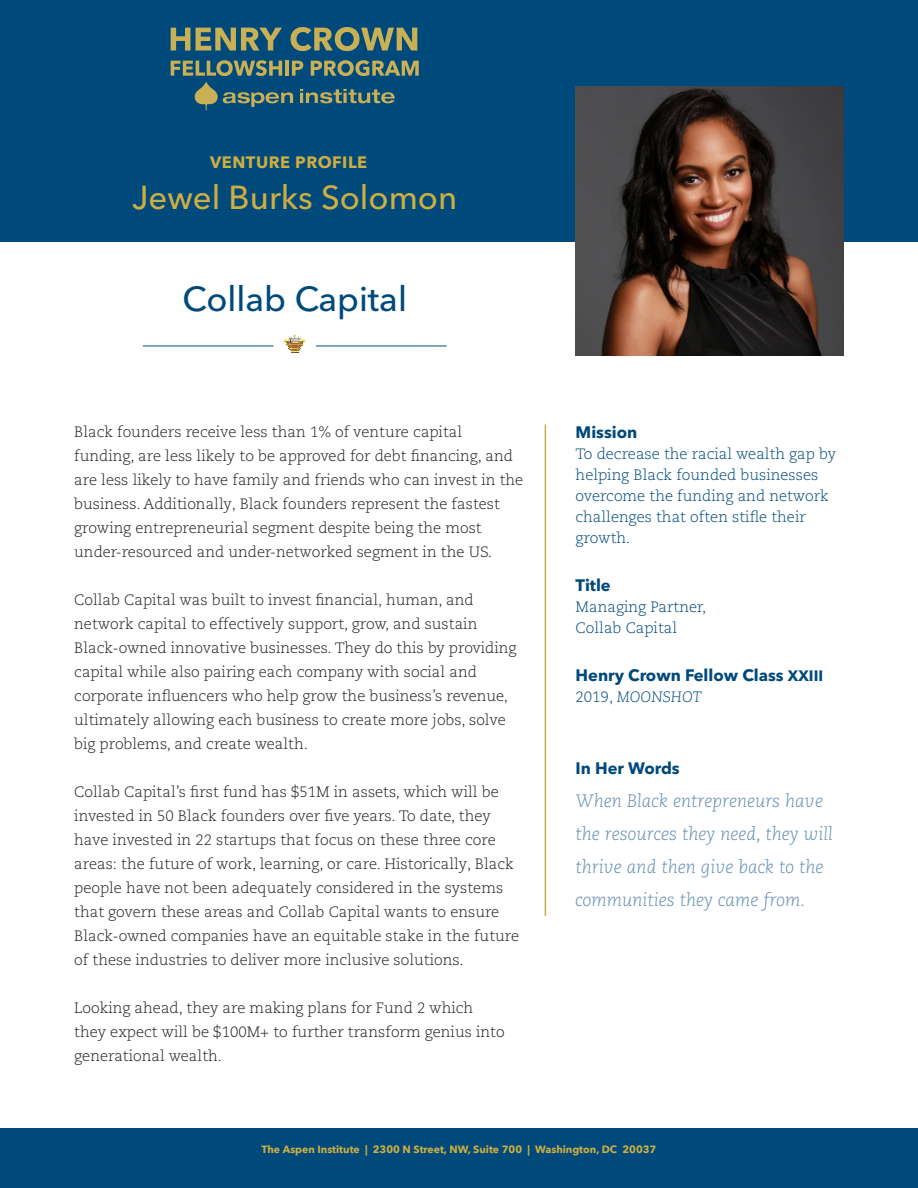
<style>
.page{position:relative;width:918px;height:1188px;background:#fff}
.page>*{position:absolute;margin:0;border:0;box-sizing:border-box;transform-origin:0 0}
.Head_1{font:500 34.5px "Avenir Next LT Pro";color:#00497b}
.Name{font:500 33px "Avenir Next LT Pro";color:#ccae42}
.Sidebar_Quote{font:italic 300 18px/33px "Caecilia LT Pro 46";color:#648cb4}
.Sidebar_Sub{font:700 16.5px "Avenir Next LT Pro";color:#00497b}
.t1{font:700 16.5px "Avenir Next";letter-spacing:.03em;color:#ccae42}
.Body{font:300 15px/24px "Caecilia LT Pro 45";color:#231f20}
.SIdebar_Body{font:300 15px/21px "Caecilia LT Pro 45";color:#00497b}
.Sidebar_Sub-2{font:italic 300 15px "Caecilia LT Pro 46";color:#00497b}
.t2{font:700 10.5px "Avenir Next";color:#ccae42}
.s1{font-size:15px}
.s2{font-family:"Caecilia LT Pro 45";font-style:normal}
</style>
<div class="page">
<div style="left:0;top:1128px;width:918px;height:60px;background:#00497b"></div>
<div style="left:0;top:0;width:918px;height:242px;background:#00497b"></div>
<svg style="left:195px;top:82px;width:98px;height:28px"></svg>
<svg style="left:300px;top:89px;width:95px;height:14px"></svg>
<svg style="left:171px;top:28px;width:111px;height:23px"></svg>
<svg style="left:291px;top:27px;width:126px;height:24px"></svg>
<svg style="left:171px;top:60px;width:111px;height:16px"></svg>
<hr style="left:285px;top:61px;width:4px;height:15px;background:#c9b055">
<svg style="left:292px;top:61px;width:11px;height:15px"></svg>
<svg style="left:311px;top:60px;width:108px;height:16px"></svg>
<img style="left:576px;top:86px;width:268px;height:269px">
<hr style="left:545px;top:424px;width:1px;height:492px;background:#ccae42">
<svg style="left:285px;top:334px;width:19px;height:19px"></svg>
<hr style="left:143px;top:346px;width:130px;height:1px;background:#00497b">
<hr style="left:316px;top:346px;width:131px;height:1px;background:#00497b">
<p class="t1" style="left:210px;top:148px;width:159px">VENTURE PROFILE</p>
<p class="Name" style="left:132px;top:177px;width:327px">Jewel Burks Solomon</p>
<p class="Head_1" style="left:182px;top:278px;width:226px">Collab Capital</p>
<p class="Body" style="left:74px;top:419px;width:451px">Black founders receive less than 1% of venture capital funding, are less likely to be approved for debt financing, and are less likely to have family and friends who can invest in the business. Additionally, Black founders represent the fastest growing entrepreneurial segment despite being the most under-resourced and under-networked segment in the US.</p>
<p class="Body" style="left:74px;top:587px;width:444px">Collab Capital was built to invest financial, human, and network capital to effectively support, grow, and sustain Black-owned innovative businesses. They do this by providing capital while also pairing each company with social and corporate influencers who help grow the business’s revenue, ultimately allowing each business to create more jobs, solve big problems, and create wealth.</p>
<p class="Body" style="left:74px;top:779px;width:446px">Collab Capital’s first fund has $51M in assets, which will be invested in 50 Black founders over five years. To date, they have invested in 22 startups that focus on these three core areas: the future of work, learning, or care. Historically, Black people have not been adequately considered in the systems that govern these areas and Collab Capital wants to ensure Black-owned companies have an equitable stake in the future of these industries to deliver more inclusive solutions.</p>
<p class="Body" style="left:74px;top:995px;width:432px">Looking ahead, they are making plans for Fund 2 which they expect will be $100M+ to further transform genius into generational wealth.</p>
<p class="Sidebar_Sub" style="left:576px;top:422px;width:63px">Mission</p>
<p class="SIdebar_Body" style="left:576px;top:443px;width:262px">To decrease the racial wealth gap by helping Black founded businesses overcome the funding and network challenges that often stifle their growth.</p>
<p class="Sidebar_Sub" style="left:576px;top:575px;width:37px">Title</p>
<p class="SIdebar_Body" style="left:576px;top:596px;width:132px">Managing Partner,</p>
<p class="SIdebar_Body" style="left:576px;top:617px;width:103px">Collab Capital</p>
<p class="Sidebar_Sub" style="left:576px;top:665px;width:249px">Henry Crown Fellow Class <span class="s1">XXIII</span></p>
<p class="Sidebar_Sub-2" style="left:576px;top:687px;width:128px"><span class="s2">2019,</span> MOONSHOT</p>
<p class="Sidebar_Sub" style="left:576px;top:758px;width:106px">In Her Words</p>
<p class="Sidebar_Quote" style="left:576px;top:784px;width:259px">When Black entrepreneurs have the resources they need, they will thrive and then give back to the communities they came from.</p>
<p class="t2" style="left:262px;top:1140px;width:396px">The Aspen Institute | 2300 N Street, NW, Suite 700 | Washington, DC 20037</p>
</div>
